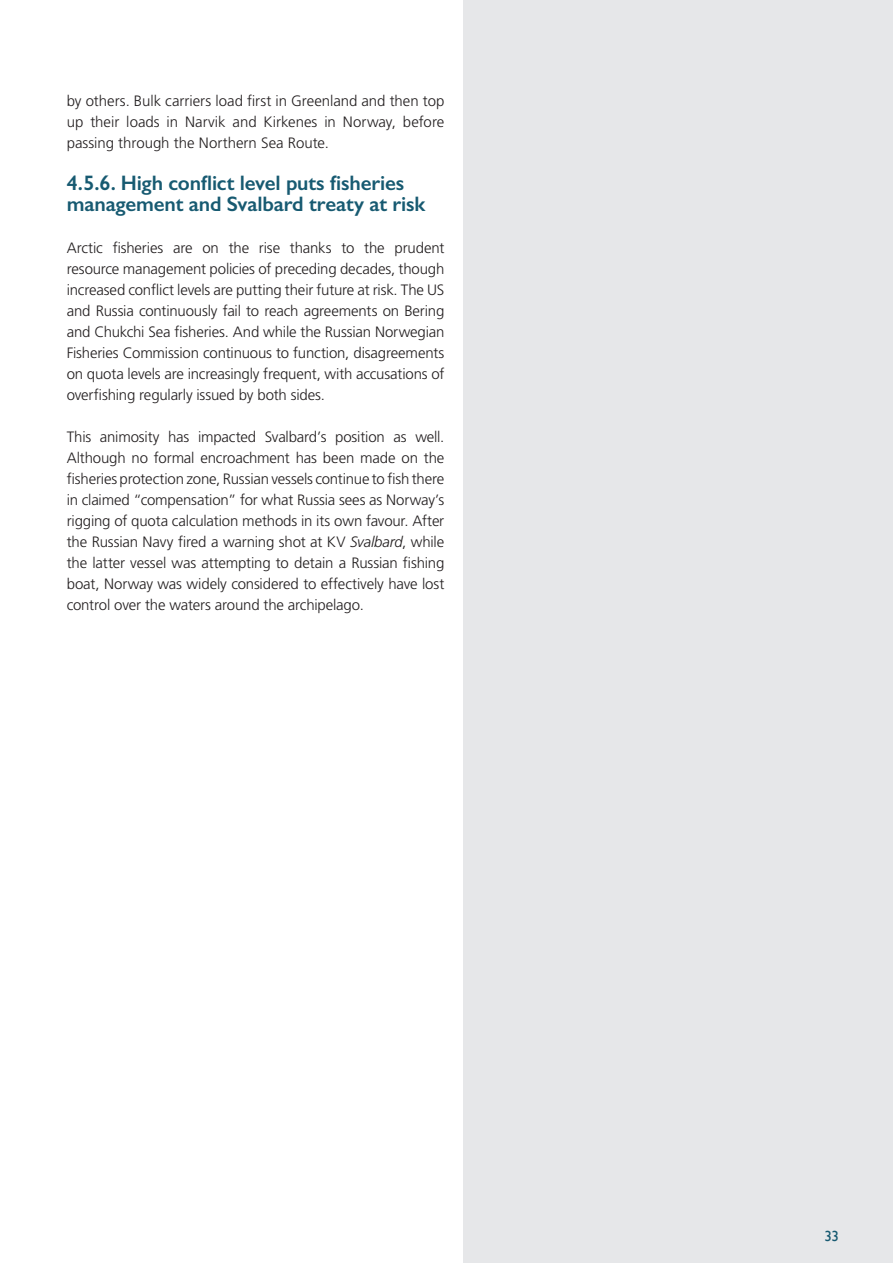
<style>
.page{position:relative;width:893px;height:1263px;background:#fff}
.page>*{position:absolute;margin:0;border:0;box-sizing:border-box;transform-origin:0 0}
.t1{font:600 21px/21px "Gill Sans";letter-spacing:-.01em;color:#175a71}
.t2{font:300 15px/21px "Frutiger LT Std";letter-spacing:-.01em;color:#231f20;text-align:justify}
.t3{font:15px "Gill Sans";color:#175a71}
.s1{font-style:italic}
</style>
<div class="page">
<div style="left:463px;top:0;width:430px;height:1263px;background:#e6e7e9"></div>
<p class="t2" style="left:67px;top:91px;width:379px">by others. Bulk carriers load first in Greenland and then top up their loads in Narvik and Kirkenes in Norway, before passing through the Northern Sea Route.</p>
<h1 class="t1" style="left:67px;top:172px;width:360px">4.5.6. High conflict level puts fisheries management and Svalbard treaty at risk</h1>
<p class="t2" style="left:67px;top:238px;width:379px">Arctic fisheries are on the rise thanks to the prudent resource management policies of preceding decades, though increased conflict levels are putting their future at risk. The US and Russia continuously fail to reach agreements on Bering and Chukchi Sea fisheries. And while the Russian Norwegian Fisheries Commission continuous to function, disagreements on quota levels are increasingly frequent, with accusations of overfishing regularly issued by both sides.</p>
<p class="t2" style="left:67px;top:427px;width:379px">This animosity has impacted Svalbard’s position as well.<br>Although no formal encroachment has been made on the fisheries protection zone, Russian vessels continue to fish there in claimed “compensation” for what Russia sees as Norway’s rigging of quota calculation methods in its own favour. After the Russian Navy fired a warning shot at KV <span class="s1">Svalbard</span>, while the latter vessel was attempting to detain a Russian fishing boat, Norway was widely considered to effectively have lost control over the waters around the archipelago.</p>
<p class="t3" style="left:824px;top:1227px;width:16px">33</p>
</div>
